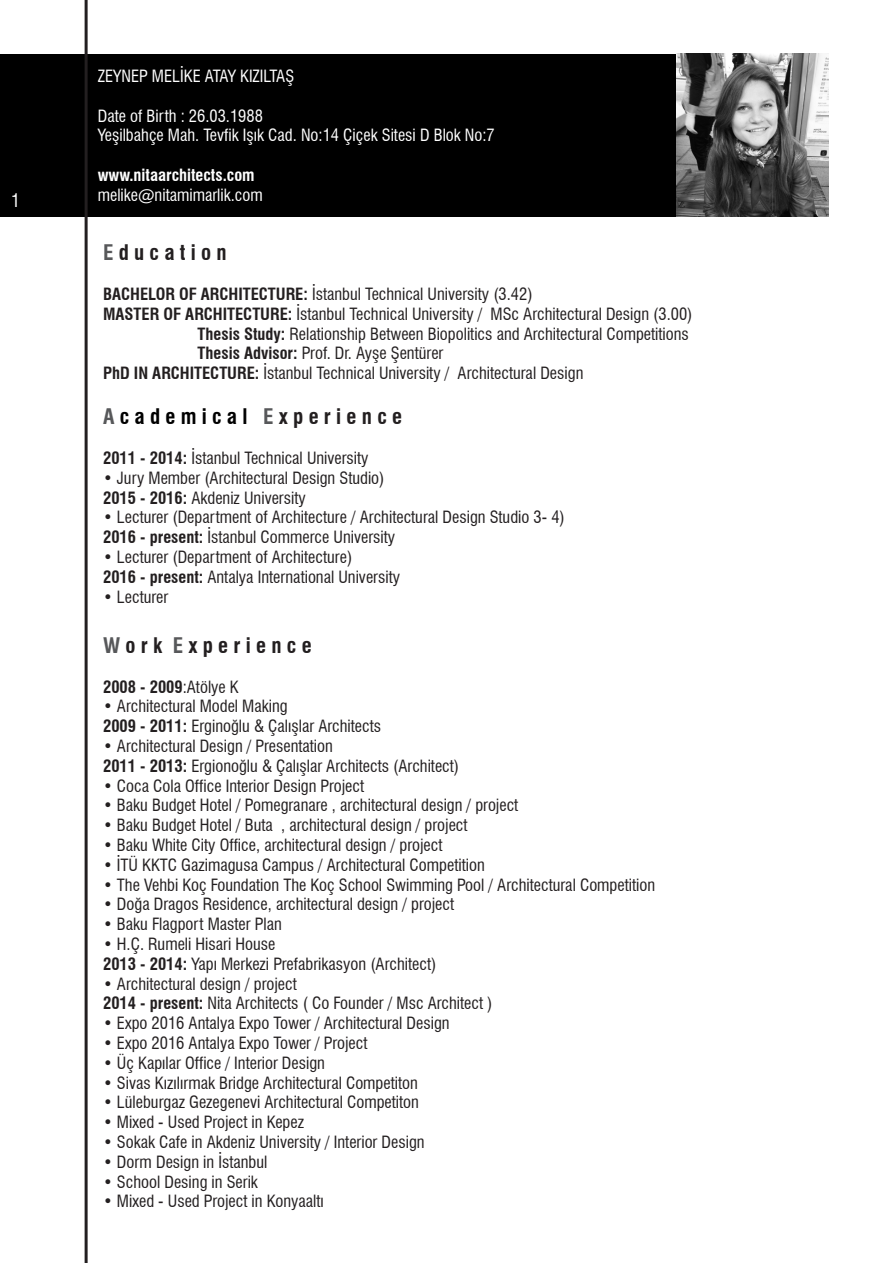
<style>
.page{position:relative;width:893px;height:1263px;background:#fff}
.page>*{position:absolute;margin:0;border:0;box-sizing:border-box;transform-origin:0 0}
.t1{font:700 condensed 21px "Swiss 721 BT";color:#231f20}
.t2{font:700 condensed 21px "Swiss 721 BT";color:#000}
.t3{font:condensed 18px "Swiss 721 BT";color:#fff}
.t4{font:condensed 16.5px "Swiss 721 BT";color:#231f20}
.t5{font:condensed 16.5px "Swiss 721 BT";color:#fff}
.t6{font:700 condensed 16.5px "Swiss 721 BT";color:#fff}
.t7{font:700 condensed 16.5px "Swiss 721 BT";color:#231f20}
.s1{color:#57585a}
.s2{font-weight:700}
.s3{font-weight:400}
</style>
<div class="page">
<div style="left:0;top:54px;width:677px;height:163px;background:#000"></div>
<img style="left:676px;top:54px;width:152px;height:163px">
<hr style="left:85px;top:0;width:3px;height:1263px;background:#231f20">
<p class="t3" style="left:11px;top:189px;width:10px">1</p>
<p class="t5" style="left:98px;top:66px;width:198px">ZEYNEP MELİKE ATAY KIZILTAŞ</p>
<p class="t5" style="left:98px;top:106px;width:167px">Date of Birth : 26.03.1988</p>
<p class="t5" style="left:98px;top:126px;width:399px">Yeşilbahçe Mah. Tevfik Işık Cad. No:14 Çiçek Sitesi D Blok No:7</p>
<p class="t6" style="left:98px;top:165px;width:158px">www.nitaarchitects.com</p>
<p class="t5" style="left:98px;top:185px;width:166px">melike@nitamimarlik.com</p>
<p class="t1" style="left:103px;top:240px;width:125px">noitacud<span class="s1">E</span></p>
<p class="t4" style="left:103px;top:284px;width:431px"><span class="s2">BACHELOR OF ARCHITECTURE:</span> İstanbul Technical University )3.42(</p>
<p class="t4" style="left:491px;top:304px;width:203px">MSc Architectural Design )3.00(</p>
<p class="t4" style="left:103px;top:304px;width:381px"><span class="s2">MASTER OF ARCHITECTURE:</span> İstanbul Technical University /</p>
<p class="t4" style="left:198px;top:324px;width:493px"><span class="s2">Thesis Study:</span> Relationship Between Biopolitics and Architectural Competitions</p>
<p class="t4" style="left:198px;top:344px;width:247px"><span class="s2">Thesis Advisor:</span> Prof. Dr. Ayşe Şentürer</p>
<p class="t4" style="left:458px;top:363px;width:127px">Architectural Design</p>
<p class="t4" style="left:103px;top:363px;width:348px"><span class="s2">PhD IN ARCHITECTURE:</span> İstanbul Technical University /</p>
<p class="t1" style="left:263px;top:404px;width:140px">ecneirepx<span class="s1">E</span></p>
<p class="t2" style="left:103px;top:404px;width:146px">medac<span class="s1">A</span> l ac i</p>
<p class="t4" style="left:103px;top:448px;width:267px"><span class="s2">2011 - 2014:</span> İstanbul Technical University</p>
<p class="t4" style="left:103px;top:468px;width:283px">• Jury Member (Architectural Design Studio(</p>
<p class="t4" style="left:103px;top:488px;width:204px"><span class="s2">2015 - 2016:</span> Akdeniz University</p>
<p class="t4" style="left:103px;top:507px;width:463px">• Lecturer (Department of Architecture / Architectural Design Studio 3- (4</p>
<p class="t4" style="left:103px;top:527px;width:294px"><span class="s2">2016 - present:</span> İstanbul Commerce University</p>
<p class="t4" style="left:103px;top:547px;width:251px">• Lecturer (Department of Architecture(</p>
<p class="t4" style="left:103px;top:567px;width:298px"><span class="s2">2016 - present:</span> Antalya International University</p>
<p class="t4" style="left:103px;top:587px;width:67px">• Lecturer</p>
<p class="t1" style="left:103px;top:633px;width:210px"><span class="s1">W</span> ecne i repx<span class="s1">E</span>kro</p>
<p class="t7" style="left:103px;top:677px;width:137px">2008 - 2009<span class="s3">:Atölye K</span></p>
<p class="t4" style="left:103px;top:696px;width:186px">• Architectural Model Making</p>
<p class="t4" style="left:103px;top:716px;width:279px"><span class="s2">2009 - 2011:</span> Erginoğlu &amp; Çalışlar Architects</p>
<p class="t4" style="left:103px;top:736px;width:231px">• Architectural Design / Presentation</p>
<p class="t4" style="left:103px;top:756px;width:358px"><span class="s2">2011 - 2013:</span> Ergionoğlu &amp; Çalışlar Architects (Architect(</p>
<p class="t4" style="left:103px;top:776px;width:263px">• Coca Cola Office Interior Design Project</p>
<p class="t4" style="left:103px;top:795px;width:417px">• Baku Budget Hotel / Pomegranare , architectural design / project</p>
<p class="t4" style="left:281px;top:815px;width:188px">, architectural design / project</p>
<p class="t4" style="left:103px;top:815px;width:171px">• Baku Budget Hotel / Buta</p>
<p class="t4" style="left:103px;top:835px;width:341px">• Baku White City Office, architectural design / project</p>
<p class="t4" style="left:103px;top:855px;width:383px">• İTÜ KKTC Gazimagusa Campus / Architectural Competition</p>
<p class="t4" style="left:103px;top:875px;width:553px">• The Vehbi Koç Foundation The Koç School Swimming Pool / Architectural Competition</p>
<p class="t4" style="left:103px;top:894px;width:352px">• Doğa Dragos Residence, architectural design / project</p>
<p class="t4" style="left:103px;top:914px;width:180px">• Baku Flagport Master Plan</p>
<p class="t4" style="left:103px;top:934px;width:174px">• .Ç.H Rumeli Hisari House</p>
<p class="t4" style="left:103px;top:954px;width:335px"><span class="s2">2013 - 2014:</span> Yapı Merkezi Prefabrikasyon (Architect(</p>
<p class="t4" style="left:103px;top:974px;width:195px">• Architectural design / project</p>
<p class="t4" style="left:103px;top:993px;width:391px"><span class="s2">2014 - present:</span> Nita Architects ( Co Founder / Msc Architect (</p>
<p class="t4" style="left:103px;top:1013px;width:348px">• Expo 2016 Antalya Expo Tower / Architectural Design</p>
<p class="t4" style="left:103px;top:1033px;width:266px">• Expo 2016 Antalya Expo Tower / Project</p>
<p class="t4" style="left:103px;top:1053px;width:223px">• Üç Kapılar Office / Interior Design</p>
<p class="t4" style="left:103px;top:1073px;width:316px">• Sivas Kızılırmak Bridge Architectural Competiton</p>
<p class="t4" style="left:103px;top:1092px;width:317px">• Lüleburgaz Gezegenevi Architectural Competiton</p>
<p class="t4" style="left:103px;top:1112px;width:203px">• Mixed - Used Project in Kepez</p>
<p class="t4" style="left:103px;top:1132px;width:323px">• Sokak Cafe in Akdeniz University / Interior Design</p>
<p class="t4" style="left:103px;top:1152px;width:166px">• Dorm Design in İstanbul</p>
<p class="t4" style="left:103px;top:1172px;width:156px">• School Desing in Serik</p>
<p class="t4" style="left:103px;top:1191px;width:222px">• Mixed - Used Project in Konyaaltı</p>
</div>
